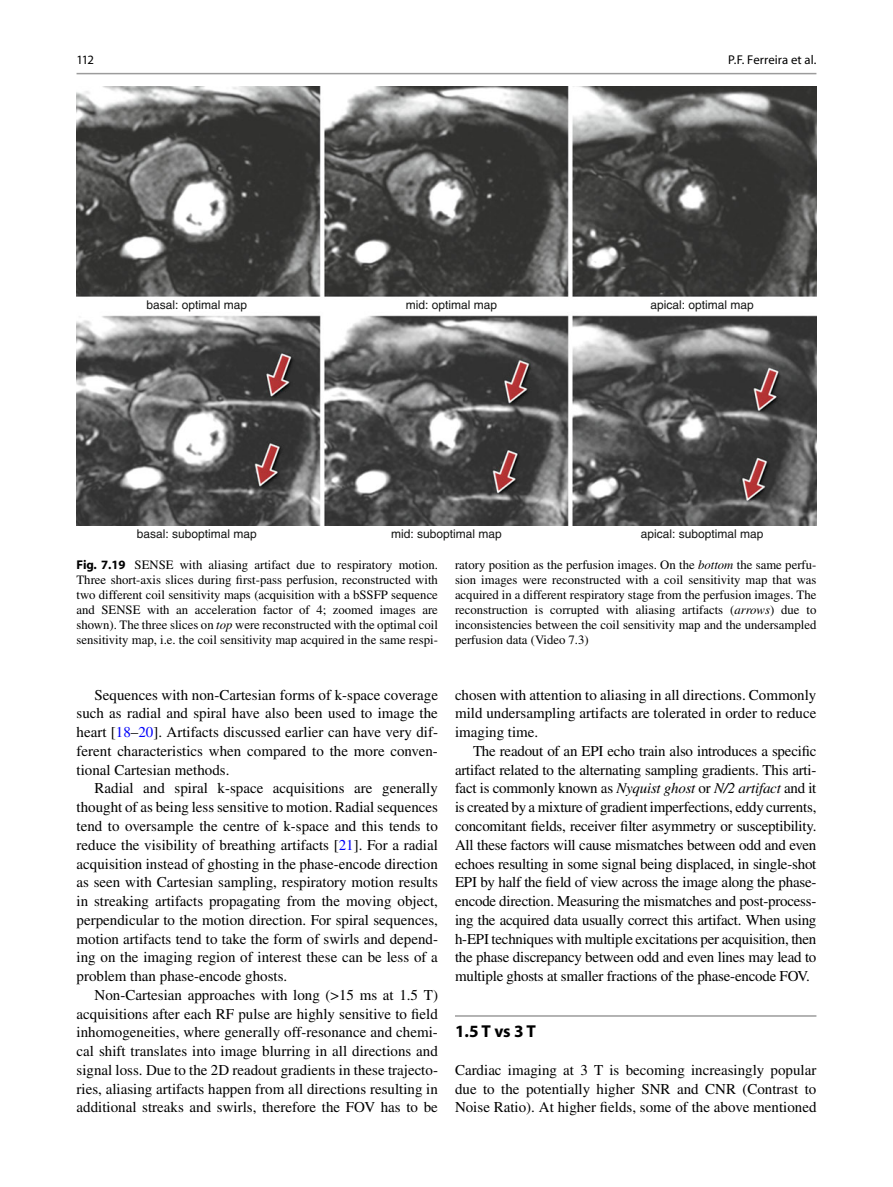
<style>
.page{position:relative;width:893px;height:1187px;background:#fff}
.page>*{position:absolute;margin:0;border:0;box-sizing:border-box;transform-origin:0 0}
.t1{font:700 17.25px "Gvhpqn Sbvpxk Myriad";color:#000}
.t2{font:15px/18.8px "Csdcgj Fjlhfb Times";color:#000;text-align:justify}
.t3{font:12.75px/15px "Csdcgj Fjlhfb Times";color:#000;text-align:justify}
.t4{font:12.75px "Mcdvtk Qywsjx Myriad";letter-spacing:.005em;color:#000}
.t5{font:12px "Nxkjfj Fsfbpr Helvetica";color:#131413}
.s1{font-family:"Gvhpqn Sbvpxk Myriad";font-weight:700}
.s2{font-family:"Cffhjf Kyqbhw Times";font-style:italic}
.s3{color:#0000fa}
</style>
<div class="page">
<hr style="left:455px;top:1015px;width:361px;height:1px;background:#9c9c9c">
<img style="left:77px;top:87px;width:739px;height:438px">
<hr style="left:77px;top:73px;width:739px;height:1px;background:#9c9c9c">
<p class="t4" style="left:77px;top:55px;width:19px">112</p>
<p class="t4" style="left:728px;top:55px;width:90px">P.F. Ferreira et al.</p>
<p class="t5" style="left:146px;top:300px;width:102px">basal: optimal map</p>
<p class="t5" style="left:406px;top:300px;width:93px">mid: optimal map</p>
<p class="t5" style="left:651px;top:300px;width:105px">apical: optimal map</p>
<p class="t5" style="left:137px;top:529px;width:122px">basal: suboptimal map</p>
<p class="t5" style="left:391px;top:529px;width:112px">mid: suboptimal map</p>
<p class="t5" style="left:641px;top:529px;width:124px">apical: suboptimal map</p>
<p class="t3" style="left:77px;top:558px;width:363px"><span class="s1">Fig. 7.19</span> SENSE with aliasing artifact due to respiratory motion.<br>Three short-axis slices during first-pass perfusion, reconstructed with two different coil sensitivity maps (acquisition with a bSSFP sequence and SENSE with an acceleration factor of 4; zoomed images are shown). The three slices on <span class="s2">top</span> were reconstructed with the optimal coil sensitivity map, i.e. the coil sensitivity map acquired in the same respi-</p>
<p class="t3" style="left:455px;top:559px;width:363px">ratory position as the perfusion images. On the <span class="s2">bottom</span> the same perfu&shy;sion images were reconstructed with a coil sensitivity map that was acquired in a different respiratory stage from the perfusion images. The reconstruction is corrupted with aliasing artifacts ( <span class="s2">arrows</span> ) due to inconsistencies between the coil sensitivity map and the undersampled perfusion data (Video 7.3)</p>
<p class="t2" style="left:77px;top:686px;width:363px;text-indent:18px">Sequences with non-Cartesian forms of k-space coverage such as radial and spiral have also been used to image the heart [ <span class="s3">18</span> – <span class="s3">20</span> ]. Artifacts discussed earlier can have very dif&shy;ferent characteristics when compared to the more conven&shy;tional Cartesian methods.</p>
<p class="t2" style="left:77px;top:780px;width:363px;text-indent:18px">Radial and spiral k-space acquisitions are generally thought of as being less sensitive to motion. Radial sequences tend to oversample the centre of k-space and this tends to reduce the visibility of breathing artifacts [ <span class="s3">21</span> ]. For a radial acquisition instead of ghosting in the phase-encode direction as seen with Cartesian sampling, respiratory motion results in streaking artifacts propagating from the moving object, perpendicular to the motion direction. For spiral sequences, motion artifacts tend to take the form of swirls and depend&shy;ing on the imaging region of interest these can be less of a problem than phase-encode ghosts.</p>
<p class="t2" style="left:77px;top:986px;width:363px;text-indent:18px">Non-Cartesian approaches with long (&gt;15 ms at 1.5 T) acquisitions after each RF pulse are highly sensitive to field inhomogeneities, where generally off-resonance and chemi&shy;cal shift translates into image blurring in all directions and signal loss. Due to the 2D readout gradients in these trajecto&shy;ries, aliasing artifacts happen from all directions resulting in additional streaks and swirls, therefore the FOV has to be</p>
<p class="t2" style="left:455px;top:686px;width:363px">chosen with attention to aliasing in all directions. Commonly mild undersampling artifacts are tolerated in order to reduce imaging time.</p>
<p class="t2" style="left:455px;top:743px;width:363px;text-indent:18px">The readout of an EPI echo train also introduces a specific artifact related to the alternating sampling gradients. This arti&shy;fact is commonly known as <span class="s2">Nyquist ghost</span> or <span class="s2">N/2 artifact</span> and it is created by a mixture of gradient imperfections, eddy currents, concomitant fields, receiver filter asymmetry or susceptibility.<br>All these factors will cause mismatches between odd and even echoes resulting in some signal being displaced, in single-shot EPI by half the field of view across the image along the phase&shy;encode direction. Measuring the mismatches and post-process&shy;ing the acquired data usually correct this artifact. When using h-EPI techniques with multiple excitations per acquisition, then the phase discrepancy between odd and even lines may lead to multiple ghosts at smaller fractions of the phase-encode FOV.</p>
<p class="t1" style="left:455px;top:1025px;width:83px">1.5 T vs 3 T</p>
<p class="t2" style="left:455px;top:1061px;width:363px">Cardiac imaging at 3 T is becoming increasingly popular due to the potentially higher SNR and CNR (Contrast to Noise Ratio). At higher fields, some of the above mentioned</p>
</div>
